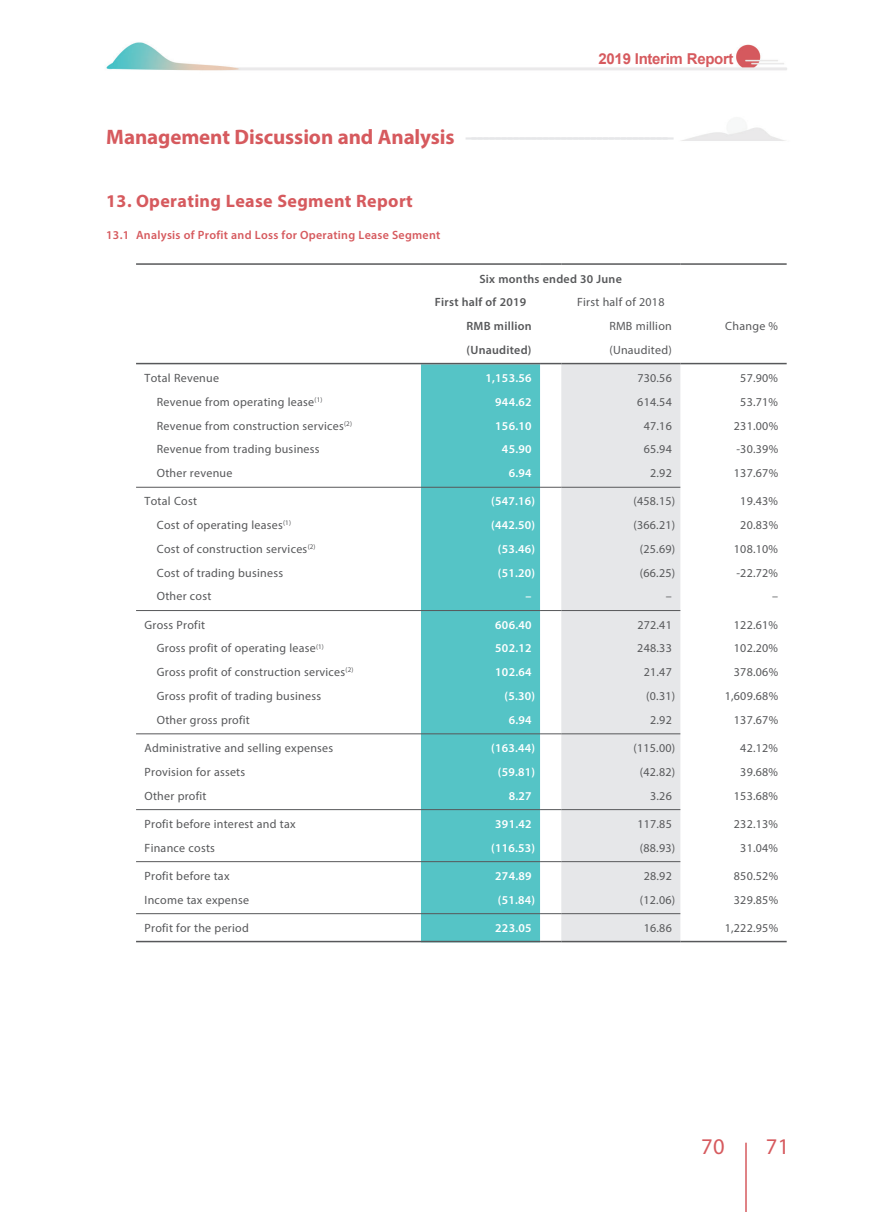
<style>
.page{position:relative;width:893px;height:1212px;background:#fff}
.page>*{position:absolute;margin:0;border:0;box-sizing:border-box;transform-origin:0 0}
.t1{font:22.5px "Myriad Pro";color:#d65a5e}
.t2{font:700 21px "Myriad Pro";color:#e6e7e9;scale:2 1}
.t3{font:700 18px "Myriad Pro";letter-spacing:.02em;color:#d65a5e}
.t4{font:700 15px "Arial";letter-spacing:-.02em;color:#d65a5e}
.t5{font:12px "Myriad Pro";letter-spacing:.02em;color:#57585a}
.t6{font:600 12px "Myriad Pro";letter-spacing:.02em;color:#fff}
.t7{font:600 12px/23.7px "Myriad Pro";letter-spacing:.02em;color:#57585a}
.t8{font:600 12px "Myriad Pro";letter-spacing:.02em;color:#d65a5e}
.s1{color:#d65a5e}
</style>
<div class="page">
<img style="left:106px;top:42px;width:681px;height:1101px">
<hr style="left:745px;top:1143px;width:2px;height:69px;background:#d65a5e">
<div style="left:421px;top:364px;width:119px;height:577px;background:#55c4c6"></div>
<div style="left:561px;top:364px;width:119px;height:577px;background:#e6e7e9"></div>
<hr style="left:136px;top:263px;width:285px;height:2px;background:#57585a">
<hr style="left:421px;top:263px;width:119px;height:2px;background:#57585a">
<hr style="left:540px;top:263px;width:21px;height:2px;background:#57585a">
<hr style="left:561px;top:263px;width:119px;height:2px;background:#57585a">
<hr style="left:680px;top:263px;width:107px;height:2px;background:#57585a">
<hr style="left:136px;top:363px;width:285px;height:1px;background:#57585a">
<hr style="left:421px;top:363px;width:119px;height:1px;background:#57585a">
<svg style="left:540px;top:363px;width:21px;height:1px"></svg>
<hr style="left:561px;top:363px;width:119px;height:1px;background:#57585a">
<hr style="left:680px;top:363px;width:107px;height:1px;background:#57585a">
<hr style="left:136px;top:487px;width:285px;height:1px;background:#57585a">
<hr style="left:421px;top:487px;width:119px;height:1px;background:#57585a">
<svg style="left:540px;top:487px;width:21px;height:1px"></svg>
<hr style="left:561px;top:487px;width:119px;height:1px;background:#57585a">
<hr style="left:136px;top:610px;width:285px;height:1px;background:#57585a">
<hr style="left:421px;top:610px;width:119px;height:1px;background:#57585a">
<svg style="left:540px;top:610px;width:21px;height:1px"></svg>
<hr style="left:561px;top:610px;width:119px;height:1px;background:#57585a">
<hr style="left:136px;top:733px;width:285px;height:1px;background:#57585a">
<hr style="left:421px;top:733px;width:119px;height:1px;background:#57585a">
<svg style="left:540px;top:733px;width:21px;height:1px"></svg>
<hr style="left:561px;top:733px;width:119px;height:1px;background:#57585a">
<hr style="left:136px;top:809px;width:285px;height:1px;background:#57585a">
<hr style="left:421px;top:809px;width:119px;height:1px;background:#57585a">
<svg style="left:540px;top:809px;width:21px;height:1px"></svg>
<hr style="left:561px;top:809px;width:119px;height:1px;background:#57585a">
<hr style="left:136px;top:861px;width:285px;height:1px;background:#57585a">
<hr style="left:421px;top:861px;width:119px;height:1px;background:#57585a">
<svg style="left:540px;top:861px;width:21px;height:1px"></svg>
<hr style="left:561px;top:861px;width:119px;height:1px;background:#57585a">
<hr style="left:136px;top:913px;width:285px;height:1px;background:#57585a">
<hr style="left:421px;top:913px;width:119px;height:1px;background:#57585a">
<svg style="left:540px;top:913px;width:21px;height:1px"></svg>
<hr style="left:561px;top:913px;width:119px;height:1px;background:#57585a">
<hr style="left:136px;top:941px;width:285px;height:1px;background:#57585a">
<hr style="left:421px;top:941px;width:119px;height:1px;background:#57585a">
<svg style="left:540px;top:941px;width:21px;height:1px"></svg>
<hr style="left:561px;top:941px;width:119px;height:1px;background:#57585a">
<hr style="left:680px;top:941px;width:107px;height:1px;background:#57585a">
<p class="t4" style="left:599px;top:49px;width:136px">2019 Interim Report</p>
<h2 class="t2" style="left:106px;top:124px;width:286px"><span class="s1">M a n a g e m e n t D i s c u s s i o n a n d A n a l y s i s</span> ----------------------------------</h2>
<h3 class="t3" style="left:106px;top:189px;width:308px">13. Operating Lease Segment Report</h3>
<p class="t8" style="left:106px;top:227px;width:336px">13.1 Analysis of Profit and Loss for Operating Lease Segment</p>
<p class="t7" style="left:435px;top:266px;width:189px;text-indent:45px">Six months ended 30 June<br>First half of 2019</p>
<p class="t5" style="left:577px;top:295px;width:89px">First half of 2018</p>
<p class="t7" style="left:466px;top:314px;width:67px">RMB million</p>
<p class="t5" style="left:609px;top:319px;width:64px">RMB million</p>
<p class="t5" style="left:725px;top:319px;width:54px">Change %</p>
<p class="t7" style="left:467px;top:338px;width:66px">(Unaudited)</p>
<p class="t5" style="left:609px;top:342px;width:64px">(Unaudited)</p>
<p class="t5" style="left:145px;top:371px;width:76px">Total Revenue</p>
<p class="t6" style="left:485px;top:370px;width:48px">1,153.56</p>
<p class="t5" style="left:637px;top:371px;width:36px">730.56</p>
<p class="t5" style="left:740px;top:371px;width:39px">57.90%</p>
<p class="t5" style="left:157px;top:394px;width:167px">Revenue from operating lease<sup>(1)</sup></p>
<p class="t6" style="left:495px;top:394px;width:38px">944.62</p>
<p class="t5" style="left:637px;top:394px;width:36px">614.54</p>
<p class="t5" style="left:740px;top:394px;width:39px">53.71%</p>
<p class="t5" style="left:157px;top:418px;width:197px">Revenue from construction services<sup>(2)</sup></p>
<p class="t6" style="left:495px;top:418px;width:38px">156.10</p>
<p class="t5" style="left:644px;top:418px;width:30px">47.16</p>
<p class="t5" style="left:734px;top:418px;width:46px">231.00%</p>
<p class="t5" style="left:157px;top:442px;width:164px">Revenue from trading business</p>
<p class="t6" style="left:502px;top:442px;width:31px">45.90</p>
<p class="t5" style="left:644px;top:442px;width:30px">65.94</p>
<p class="t5" style="left:736px;top:442px;width:43px">-30.39%</p>
<p class="t5" style="left:157px;top:466px;width:77px">Other revenue</p>
<p class="t6" style="left:509px;top:465px;width:24px">6.94</p>
<p class="t5" style="left:650px;top:466px;width:23px">2.92</p>
<p class="t5" style="left:734px;top:466px;width:46px">137.67%</p>
<p class="t5" style="left:145px;top:494px;width:54px">Total Cost</p>
<p class="t6" style="left:491px;top:494px;width:45px">(547.16)</p>
<p class="t5" style="left:633px;top:494px;width:43px">(458.15)</p>
<p class="t5" style="left:740px;top:494px;width:39px">19.43%</p>
<p class="t5" style="left:157px;top:518px;width:136px">Cost of operating leases<sup>(1)</sup></p>
<p class="t6" style="left:491px;top:517px;width:45px">(442.50)</p>
<p class="t5" style="left:633px;top:518px;width:43px">(366.21)</p>
<p class="t5" style="left:740px;top:518px;width:39px">20.83%</p>
<p class="t5" style="left:157px;top:541px;width:160px">Cost of construction services<sup>(2)</sup></p>
<p class="t6" style="left:498px;top:541px;width:39px">(53.46)</p>
<p class="t5" style="left:640px;top:541px;width:37px">(25.69)</p>
<p class="t5" style="left:734px;top:541px;width:46px">108.10%</p>
<p class="t5" style="left:157px;top:565px;width:128px">Cost of trading business</p>
<p class="t6" style="left:498px;top:565px;width:39px">(51.20)</p>
<p class="t5" style="left:640px;top:565px;width:37px">(66.25)</p>
<p class="t5" style="left:736px;top:565px;width:43px">-22.72%</p>
<p class="t5" style="left:157px;top:589px;width:56px">Other cost</p>
<p class="t6" style="left:525px;top:589px;width:7px">–</p>
<p class="t5" style="left:666px;top:589px;width:7px">–</p>
<p class="t5" style="left:772px;top:589px;width:7px">–</p>
<p class="t5" style="left:145px;top:617px;width:62px">Gross Profit</p>
<p class="t6" style="left:495px;top:617px;width:38px">606.40</p>
<p class="t5" style="left:637px;top:617px;width:36px">272.41</p>
<p class="t5" style="left:734px;top:617px;width:46px">122.61%</p>
<p class="t5" style="left:157px;top:641px;width:169px">Gross profit of operating lease<sup>(1)</sup></p>
<p class="t6" style="left:495px;top:641px;width:38px">502.12</p>
<p class="t5" style="left:637px;top:641px;width:36px">248.33</p>
<p class="t5" style="left:734px;top:641px;width:46px">102.20%</p>
<p class="t5" style="left:157px;top:665px;width:198px">Gross profit of construction services<sup>(2)</sup></p>
<p class="t6" style="left:495px;top:664px;width:38px">102.64</p>
<p class="t5" style="left:644px;top:665px;width:30px">21.47</p>
<p class="t5" style="left:734px;top:665px;width:46px">378.06%</p>
<p class="t5" style="left:157px;top:688px;width:166px">Gross profit of trading business</p>
<p class="t6" style="left:505px;top:688px;width:32px">(5.30)</p>
<p class="t5" style="left:646px;top:688px;width:31px">(0.31)</p>
<p class="t5" style="left:725px;top:688px;width:55px">1,609.68%</p>
<p class="t5" style="left:157px;top:712px;width:95px">Other gross profit</p>
<p class="t6" style="left:509px;top:712px;width:24px">6.94</p>
<p class="t5" style="left:650px;top:712px;width:23px">2.92</p>
<p class="t5" style="left:734px;top:712px;width:46px">137.67%</p>
<p class="t5" style="left:145px;top:740px;width:190px">Administrative and selling expenses</p>
<p class="t6" style="left:491px;top:740px;width:45px">(163.44)</p>
<p class="t5" style="left:633px;top:740px;width:43px">(115.00)</p>
<p class="t5" style="left:740px;top:740px;width:39px">42.12%</p>
<p class="t5" style="left:145px;top:764px;width:102px">Provision for assets</p>
<p class="t6" style="left:498px;top:764px;width:39px">(59.81)</p>
<p class="t5" style="left:640px;top:764px;width:37px">(42.82)</p>
<p class="t5" style="left:740px;top:764px;width:39px">39.68%</p>
<p class="t5" style="left:145px;top:788px;width:64px">Other profit</p>
<p class="t6" style="left:509px;top:788px;width:24px">8.27</p>
<p class="t5" style="left:650px;top:788px;width:23px">3.26</p>
<p class="t5" style="left:734px;top:788px;width:46px">153.68%</p>
<p class="t5" style="left:145px;top:816px;width:153px">Profit before interest and tax</p>
<p class="t6" style="left:495px;top:816px;width:38px">391.42</p>
<p class="t5" style="left:637px;top:816px;width:36px">117.85</p>
<p class="t5" style="left:734px;top:816px;width:46px">232.13%</p>
<p class="t5" style="left:145px;top:840px;width:72px">Finance costs</p>
<p class="t6" style="left:491px;top:840px;width:45px">(116.53)</p>
<p class="t5" style="left:640px;top:840px;width:37px">(88.93)</p>
<p class="t5" style="left:740px;top:840px;width:39px">31.04%</p>
<p class="t5" style="left:145px;top:868px;width:86px">Profit before tax</p>
<p class="t6" style="left:495px;top:868px;width:38px">274.89</p>
<p class="t5" style="left:644px;top:868px;width:30px">28.92</p>
<p class="t5" style="left:734px;top:868px;width:46px">850.52%</p>
<p class="t5" style="left:145px;top:892px;width:106px">Income tax expense</p>
<p class="t6" style="left:498px;top:892px;width:39px">(51.84)</p>
<p class="t5" style="left:640px;top:892px;width:37px">(12.06)</p>
<p class="t5" style="left:734px;top:892px;width:46px">329.85%</p>
<p class="t5" style="left:145px;top:920px;width:106px">Profit for the period</p>
<p class="t6" style="left:495px;top:920px;width:38px">223.05</p>
<p class="t5" style="left:644px;top:920px;width:30px">16.86</p>
<p class="t5" style="left:725px;top:920px;width:55px">1,222.95%</p>
<h1 class="t1" style="left:701px;top:1133px;width:25px">70</h1>
<h1 class="t1" style="left:766px;top:1133px;width:25px">71</h1>
</div>
